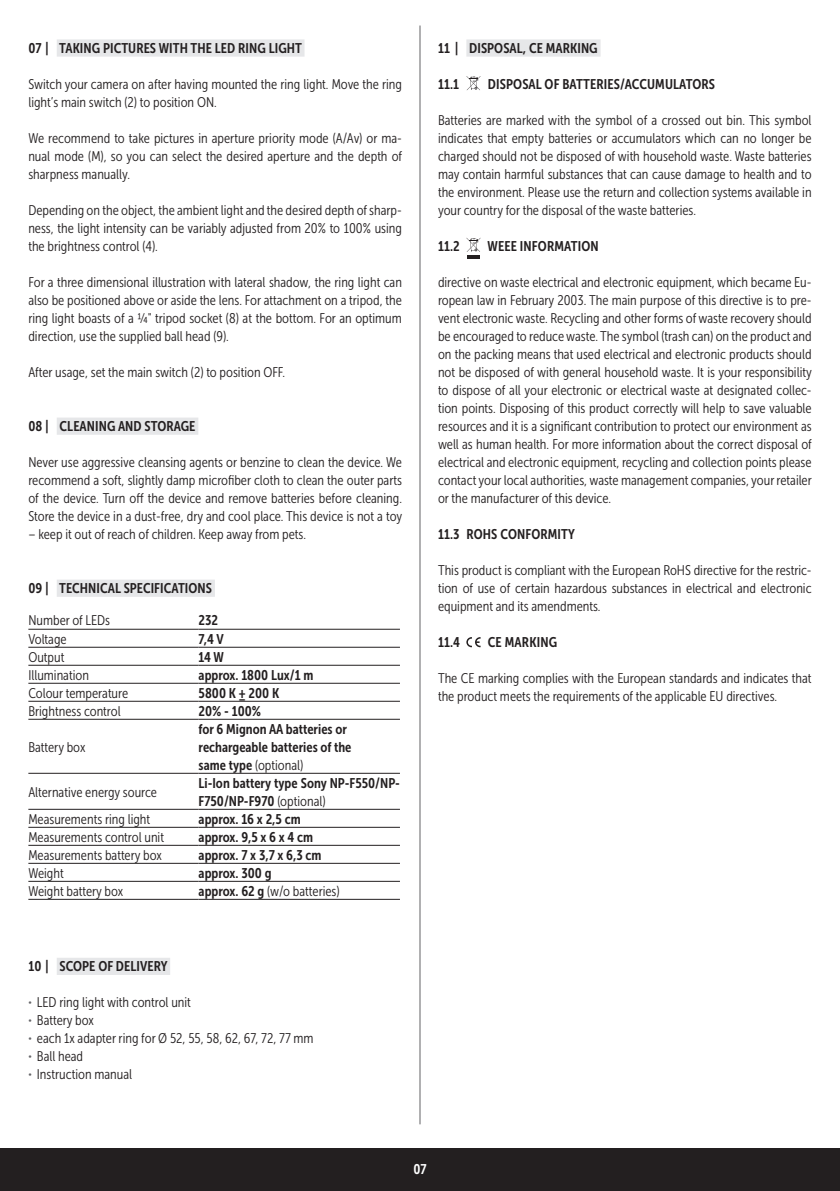
<style>
.page{position:relative;width:840px;height:1191px;background:#fff}
.page>*{position:absolute;margin:0;border:0;box-sizing:border-box;transform-origin:0 0}
.t1{font:14px/18px "Museo Sans Cond 300";color:#231f20;text-align:justify}
.t2{font:14px/18px "Museo Sans Cond 700";letter-spacing:.005em;color:#231f20}
.t3{font:14px "Museo Sans Cond 700";color:#fff}
.s1{font-family:"Museo Sans Cond 700"}
.s2{font-family:"Museo Sans Cond 300"}
.s3{font-family:"Museo Sans 300";font-size:8.4px;color:#636366}
</style>
<div class="page">
<div style="left:0;top:1148px;width:839px;height:43px;background:#231f20"></div>
<hr style="left:419px;top:26px;width:1px;height:1098px;background:#636366">
<div style="left:57px;top:39px;width:247px;height:18px;background:#e6e7e9"></div>
<div style="left:57px;top:417px;width:141px;height:18px;background:#e6e7e9"></div>
<div style="left:57px;top:579px;width:158px;height:18px;background:#e6e7e9"></div>
<hr style="left:28px;top:629px;width:170px;height:1px;background:#231f20">
<hr style="left:198px;top:629px;width:202px;height:1px;background:#231f20">
<hr style="left:28px;top:647px;width:170px;height:1px;background:#231f20">
<hr style="left:198px;top:647px;width:202px;height:1px;background:#231f20">
<hr style="left:28px;top:665px;width:170px;height:1px;background:#231f20">
<hr style="left:198px;top:665px;width:202px;height:1px;background:#231f20">
<hr style="left:28px;top:683px;width:170px;height:1px;background:#231f20">
<hr style="left:198px;top:683px;width:202px;height:1px;background:#231f20">
<hr style="left:28px;top:701px;width:170px;height:1px;background:#231f20">
<hr style="left:198px;top:701px;width:202px;height:1px;background:#231f20">
<hr style="left:28px;top:719px;width:170px;height:1px;background:#231f20">
<hr style="left:198px;top:719px;width:202px;height:1px;background:#231f20">
<hr style="left:28px;top:773px;width:170px;height:1px;background:#231f20">
<hr style="left:198px;top:773px;width:202px;height:1px;background:#231f20">
<hr style="left:28px;top:809px;width:170px;height:1px;background:#231f20">
<hr style="left:198px;top:809px;width:202px;height:1px;background:#231f20">
<hr style="left:28px;top:827px;width:170px;height:1px;background:#231f20">
<hr style="left:198px;top:827px;width:202px;height:1px;background:#231f20">
<hr style="left:28px;top:845px;width:170px;height:1px;background:#231f20">
<hr style="left:198px;top:845px;width:202px;height:1px;background:#231f20">
<hr style="left:28px;top:863px;width:170px;height:1px;background:#231f20">
<hr style="left:198px;top:863px;width:202px;height:1px;background:#231f20">
<hr style="left:28px;top:881px;width:170px;height:1px;background:#231f20">
<hr style="left:198px;top:881px;width:202px;height:1px;background:#231f20">
<hr style="left:28px;top:899px;width:170px;height:1px;background:#231f20">
<hr style="left:198px;top:899px;width:202px;height:1px;background:#231f20">
<div style="left:57px;top:957px;width:113px;height:18px;background:#e6e7e9"></div>
<div style="left:466px;top:39px;width:134px;height:18px;background:#e6e7e9"></div>
<svg style="left:466px;top:76px;width:14px;height:14px"></svg>
<svg style="left:466px;top:238px;width:14px;height:20px"></svg>
<svg style="left:466px;top:637px;width:14px;height:10px"></svg>
<p class="t2" style="left:28px;top:39px;width:275px">07 | TAKING PICTURES WITH THE LED RING LIGHT</p>
<p class="t1" style="left:28px;top:75px;width:375px">Switch your camera on after having mounted the ring light. Move the ring light’s main switch (2) to position ON.</p>
<p class="t1" style="left:28px;top:129px;width:375px">We recommend to take pictures in aperture priority mode (A/Av) or ma&shy;nual mode (M), so you can select the desired aperture and the depth of sharpness manually.</p>
<p class="t1" style="left:28px;top:201px;width:375px">Depending on the object, the ambient light and the desired depth of sharp&shy;ness, the light intensity can be variably adjusted from 20% to 100% using the brightness control (4).</p>
<p class="t1" style="left:28px;top:273px;width:375px">For a three dimensional illustration with lateral shadow, the ring light can also be positioned above or aside the lens. For attachment on a tripod, the ring light boasts of a ¼" tripod socket (8) at the bottom. For an optimum direction, use the supplied ball head (9).</p>
<p class="t1" style="left:28px;top:363px;width:258px">After usage, set the main switch (2) to position OFF.</p>
<p class="t2" style="left:28px;top:417px;width:168px">08 | CLEANING AND STORAGE</p>
<p class="t1" style="left:28px;top:453px;width:375px">Never use aggressive cleansing agents or benzine to clean the device. We recommend a soft, slightly damp microfiber cloth to clean the outer parts of the device. Turn off the device and remove batteries before cleaning.<br>Store the device in a dust-free, dry and cool place. This device is not a toy</p>
<p class="t1" style="left:28px;top:525px;width:279px">– keep it out of reach of children. Keep away from pets.</p>
<p class="t2" style="left:28px;top:579px;width:185px">09 | TECHNICAL SPECIFICATIONS</p>
<p class="t1" style="left:28px;top:611px;width:83px">Number of LEDs</p>
<p class="t2" style="left:198px;top:611px;width:21px">232</p>
<p class="t1" style="left:28px;top:630px;width:40px">Voltage</p>
<p class="t2" style="left:198px;top:629px;width:27px">7,4 V</p>
<p class="t1" style="left:28px;top:648px;width:37px">Output</p>
<p class="t2" style="left:198px;top:647px;width:27px">14 W</p>
<p class="t1" style="left:28px;top:666px;width:62px">Illumination</p>
<p class="t2" style="left:198px;top:665px;width:116px">approx. 1800 Lux/1 m</p>
<p class="t1" style="left:28px;top:684px;width:101px">Colour temperature</p>
<p class="t2" style="left:198px;top:683px;width:82px">5800 K ± 200 K</p>
<p class="t1" style="left:28px;top:702px;width:94px">Brightness control</p>
<p class="t2" style="left:198px;top:701px;width:64px">20% - 100%</p>
<p class="t1" style="left:28px;top:738px;width:59px">Battery box</p>
<p class="t2" style="left:198px;top:719px;width:154px">for 6 Mignon AA batteries or rechargeable batteries of the</p>
<p class="t1" style="left:198px;top:756px;width:106px"><span class="s1">same type</span> (optional)</p>
<p class="t1" style="left:28px;top:783px;width:130px">Alternative energy source</p>
<p class="t2" style="left:198px;top:773px;width:203px">Li-Ion battery type Sony NP-F550/NP-<br>F750/NP-F970 <span class="s2">(optional)</span></p>
<p class="t1" style="left:28px;top:810px;width:123px">Measurements ring light</p>
<p class="t2" style="left:198px;top:809px;width:104px">approx. 16 x 2,5 cm</p>
<p class="t1" style="left:28px;top:828px;width:137px">Measurements control unit</p>
<p class="t2" style="left:198px;top:827px;width:116px">approx. 9,5 x 6 x 4 cm</p>
<p class="t1" style="left:28px;top:846px;width:135px">Measurements battery box</p>
<p class="t2" style="left:198px;top:845px;width:124px">approx. 7 x 3,7 x 6,3 cm</p>
<p class="t1" style="left:28px;top:864px;width:37px">Weight</p>
<p class="t2" style="left:198px;top:863px;width:74px">approx. 300 g</p>
<p class="t1" style="left:28px;top:882px;width:96px">Weight battery box</p>
<p class="t1" style="left:198px;top:882px;width:142px"><span class="s1">approx. 62 g</span> (w/o batteries)</p>
<p class="t2" style="left:28px;top:957px;width:141px">10 | SCOPE OF DELIVERY</p>
<p class="t1" style="left:28px;top:993px;width:164px"><span class="s3">•</span> LED ring light with control unit</p>
<p class="t1" style="left:28px;top:1011px;width:67px"><span class="s3">•</span> Battery box</p>
<p class="t1" style="left:28px;top:1029px;width:286px"><span class="s3">•</span> each 1x adapter ring for Ø 52, 55, 58, 62, 67, 72, 77 mm</p>
<p class="t1" style="left:28px;top:1047px;width:56px"><span class="s3">•</span> Ball head</p>
<p class="t1" style="left:28px;top:1065px;width:105px"><span class="s3">•</span> Instruction manual</p>
<p class="t2" style="left:438px;top:39px;width:161px">11 | DISPOSAL, CE MARKING</p>
<p class="t2" style="left:438px;top:75px;width:23px">11.1</p>
<p class="t2" style="left:487px;top:75px;width:228px">DISPOSAL OF BATTERIES/ACCUMULATORS</p>
<p class="t1" style="left:438px;top:111px;width:375px">Batteries are marked with the symbol of a crossed out bin. This symbol indicates that empty batteries or accumulators which can no longer be charged should not be disposed of with household waste. Waste batteries may contain harmful substances that can cause damage to health and to the environment. Please use the return and collection systems available in your country for the disposal of the waste batteries.</p>
<p class="t2" style="left:438px;top:237px;width:23px">11.2</p>
<p class="t2" style="left:487px;top:237px;width:113px">WEEE INFORMATION</p>
<p class="t1" style="left:438px;top:273px;width:375px">directive on waste electrical and electronic equipment, which became Eu&shy;ropean law in February 2003. The main purpose of this directive is to pre&shy;vent electronic waste. Recycling and other forms of waste recovery should be encouraged to reduce waste. The symbol (trash can) on the product and on the packing means that used electrical and electronic products should not be disposed of with general household waste. It is your responsibility to dispose of all your electronic or electrical waste at designated collec&shy;tion points. Disposing of this product correctly will help to save valuable resources and it is a significant contribution to protect our environment as well as human health. For more information about the correct disposal of electrical and electronic equipment, recycling and collection points please contact your local authorities, waste management companies, your retailer or the manufacturer of this device.</p>
<p class="t2" style="left:438px;top:525px;width:138px">11.3 ROHS CONFORMITY</p>
<p class="t1" style="left:438px;top:561px;width:375px">This product is compliant with the European RoHS directive for the restric&shy;tion of use of certain hazardous substances in electrical and electronic equipment and its amendments.</p>
<p class="t2" style="left:438px;top:633px;width:24px">11.4</p>
<p class="t2" style="left:487px;top:633px;width:71px">CE MARKING</p>
<p class="t1" style="left:438px;top:669px;width:375px">The CE marking complies with the European standards and indicates that the product meets the requirements of the applicable EU directives.</p>
<p class="t3" style="left:413px;top:1161px;width:15px">07</p>
</div>
